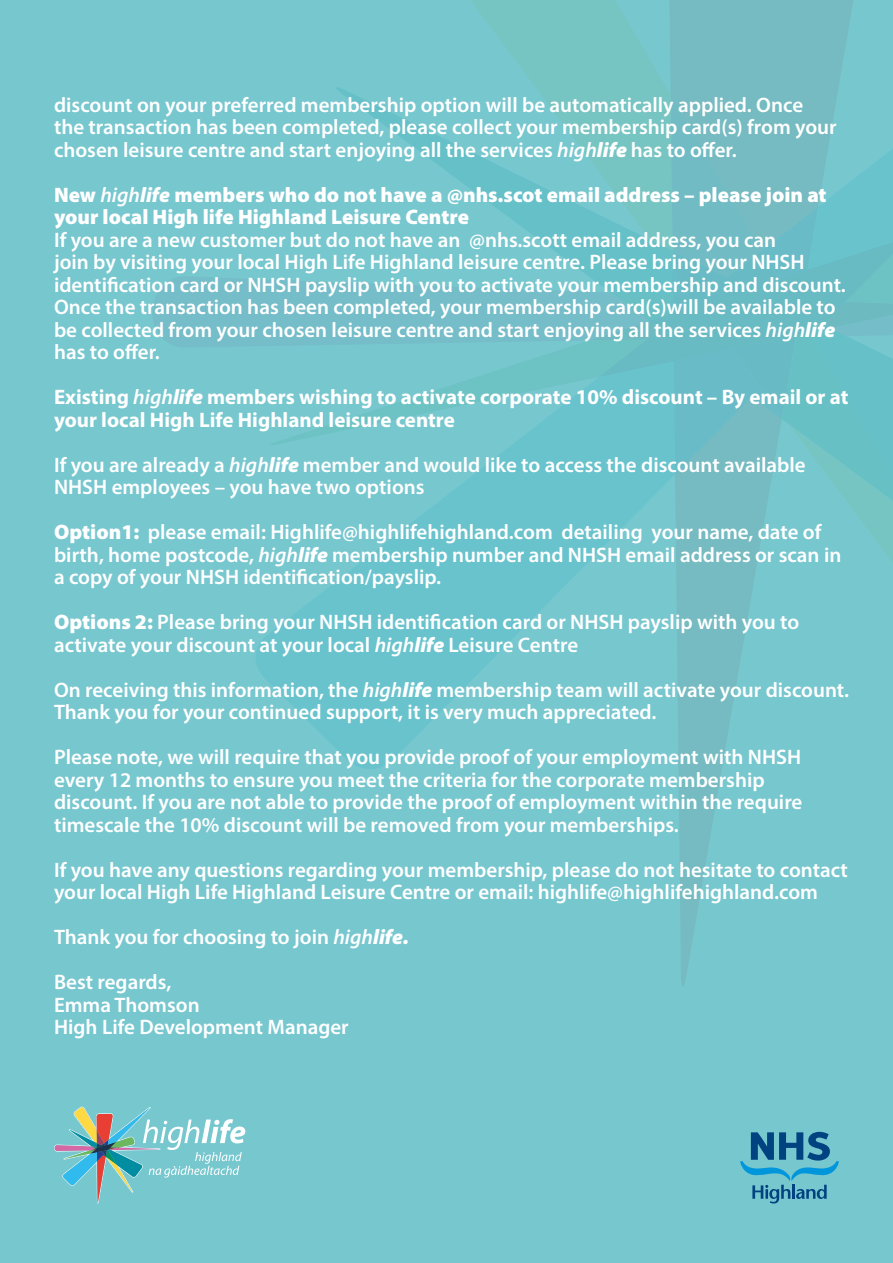
<style>
.page{position:relative;width:893px;height:1263px;background:#fff}
.page>*{position:absolute;margin:0;border:0;box-sizing:border-box;transform-origin:0 0}
.t1{font:600 21px/22.5px "Myriad Pro";color:#fff}
.t2{font:700 21px/22.5px "Myriad Pro";color:#fff}
.t3{font:900 21px/22.5px "Myriad Pro";color:#fff}
.s1{font-style:italic}
.s2{font-weight:900;font-style:italic}
.s3{font-weight:600;font-style:italic}
.s4{font-weight:900}
</style>
<div class="page">
<div style="left:0;top:0;width:893px;height:1263px;background:linear-gradient(to right,#77c8d0,#73c3ca)"></div>
<svg style="left:54px;top:1107px;width:191px;height:96px;background:#84c3c8"></svg>
<svg style="left:740px;top:1132px;width:99px;height:71px;background:#4fa1bb"></svg>
<p class="t1" style="left:54px;top:93px;width:784px">discount on your preferred membership option will be automatically applied. Once the transaction has been completed, please collect your membership card(s) from your chosen leisure centre and start enjoying all the services <span class="s1">high</span><span class="s2">life</span> has to offer.</p>
<p class="t3" style="left:54px;top:183px;width:774px">New <span class="s3">high</span><span class="s1">life</span> members who do not have a @nhs.scot email address – please join at your local High life Highland Leisure Centre</p>
<p class="t1" style="left:54px;top:228px;width:793px">If you are a new customer but do not have an @nhs.scott email address, you can<br>join by visiting your local High Life Highland leisure centre. Please bring your NHSH identification card or NHSH payslip with you to activate your membership and discount.<br>Once the transaction has been completed, your membership card(s)will be available to be collected from your chosen leisure centre and start enjoying all the services <span class="s1">high</span><span class="s2">life </span>has to offer.</p>
<p class="t2" style="left:54px;top:385px;width:796px">Existing <span class="s3">high</span><span class="s2">life</span> members wishing to activate corporate 10% discount – By email or at your local High Life Highland leisure centre</p>
<p class="t1" style="left:54px;top:453px;width:753px">If you are already a <span class="s1">high</span><span class="s2">life</span> member and would like to access the discount available<br>NHSH employees – you have two options</p>
<p class="t1" style="left:54px;top:521px;width:789px"><span class="s4">Option1:</span> please email: Highlife@highlifehighland.com detailing your name, date of birth, home postcode, <span class="s1">high</span><span class="s2">life</span> membership number and NHSH email address or scan in a copy of your NHSH identification/payslip.</p>
<p class="t1" style="left:54px;top:611px;width:747px"><span class="s4">Options 2:</span> Please bring your NHSH identification card or NHSH payslip with you to activate your discount at your local <span class="s1">high</span><span class="s2">life</span> Leisure Centre</p>
<p class="t1" style="left:54px;top:678px;width:797px">On receiving this information, the <span class="s1">high</span><span class="s2">life</span> membership team will activate your discount.<br>Thank you for your continued support, it is very much appreciated.</p>
<p class="t1" style="left:54px;top:746px;width:750px">Please note, we will require that you provide proof of your employment with NHSH every 12 months to ensure you meet the criteria for the corporate membership discount. If you are not able to provide the proof of employment within the require timescale the 10% discount will be removed from your memberships.</p>
<p class="t1" style="left:54px;top:858px;width:795px">If you have any questions regarding your membership, please do not hesitate to contact your local High Life Highland Leisure Centre or email: highlife@highlifehighland.com</p>
<p class="t1" style="left:54px;top:914px;width:356px;line-height:45px">Thank you for choosing to join <span class="s1">high</span><span class="s2">life.<br></span>Best regards,</p>
<p class="t1" style="left:54px;top:993px;width:296px">Emma Thomson<br>High Life Development Manager</p>
</div>
